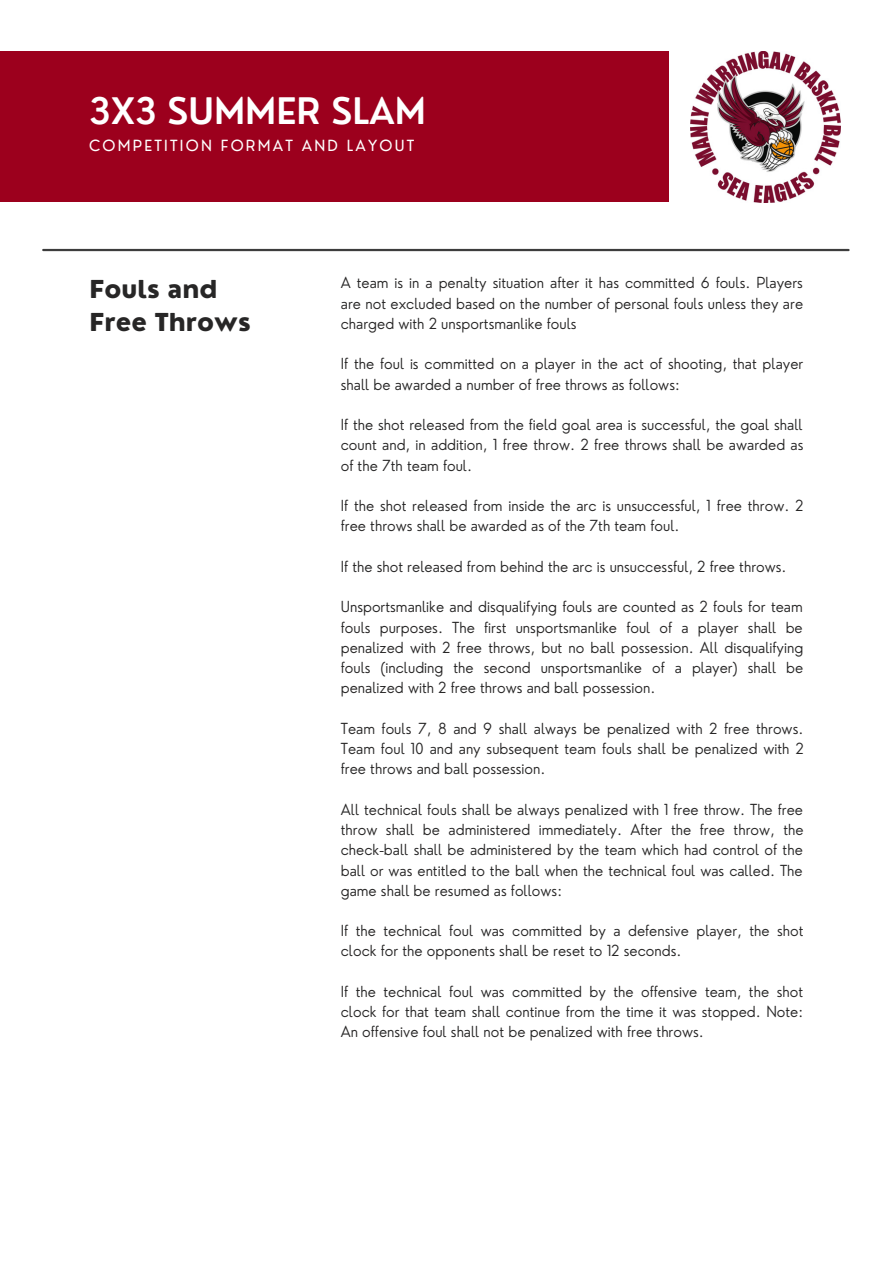
<style>
.page{position:relative;width:893px;height:1264px;background:#fff}
.page>*{position:absolute;margin:0;border:0;box-sizing:border-box;transform-origin:0 0}
.t1{font:600 35.7px "Nourd";color:#fff}
.t2{font:800 24.15px/33.8px "Nourd";color:#272626}
.t3{font:15px "Nourd";letter-spacing:.15em;color:#fff}
.t4{font:300 14.85px/20.2px "Nourd";color:#272626;text-align:justify}
</style>
<div class="page">
<div style="left:0;top:51px;width:668px;height:151px;background:#9c001d"></div>
<hr style="left:43px;top:249px;width:805px;height:2px;background:#3d3d3d">
<img style="left:690px;top:51px;width:150px;height:151px">
<h1 class="t1" style="left:89px;top:88px;width:338px">3X3 SUMMER SLAM</h1>
<p class="t3" style="left:89px;top:136px;width:326px">COMPETITION FORMAT AND LAYOUT</p>
<h2 class="t2" style="left:90px;top:272px;width:163px">Fouls and<br>Free Throws</h2>
<p class="t4" style="left:341px;top:273px;width:464px">A team is in a penalty situation after it has committed 6 fouls. Players are not excluded based on the number of personal fouls unless they are charged with 2 unsportsmanlike fouls</p>
<p class="t4" style="left:341px;top:354px;width:464px">If the foul is committed on a player in the act of shooting, that player shall be awarded a number of free throws as follows:</p>
<p class="t4" style="left:341px;top:414px;width:464px">If the shot released from the field goal area is successful, the goal shall count and, in addition, 1 free throw. 2 free throws shall be awarded as of the 7th team foul.</p>
<p class="t4" style="left:341px;top:495px;width:464px">If the shot released from inside the arc is unsuccessful, 1 free throw. 2 free throws shall be awarded as of the 7th team foul.</p>
<p class="t4" style="left:341px;top:556px;width:447px">If the shot released from behind the arc is unsuccessful, 2 free throws.</p>
<p class="t4" style="left:341px;top:596px;width:464px">Unsportsmanlike and disqualifying fouls are counted as 2 fouls for team fouls purposes. The first unsportsmanlike foul of a player shall be penalized with 2 free throws, but no ball possession. All disqualifying fouls (including the second unsportsmanlike of a player) shall be penalized with 2 free throws and ball possession.</p>
<p class="t4" style="left:341px;top:718px;width:464px">Team fouls 7, 8 and 9 shall always be penalized with 2 free throws.<br>Team foul 10 and any subsequent team fouls shall be penalized with 2 free throws and ball possession.</p>
<p class="t4" style="left:341px;top:799px;width:464px">All technical fouls shall be always penalized with 1 free throw. The free throw shall be administered immediately. After the free throw, the check-ball shall be administered by the team which had control of the ball or was entitled to the ball when the technical foul was called. The game shall be resumed as follows:</p>
<p class="t4" style="left:341px;top:920px;width:464px">If the technical foul was committed by a defensive player, the shot clock for the opponents shall be reset to 12 seconds.</p>
<p class="t4" style="left:341px;top:981px;width:464px">If the technical foul was committed by the offensive team, the shot clock for that team shall continue from the time it was stopped. Note:<br>An offensive foul shall not be penalized with free throws.</p>
</div>
